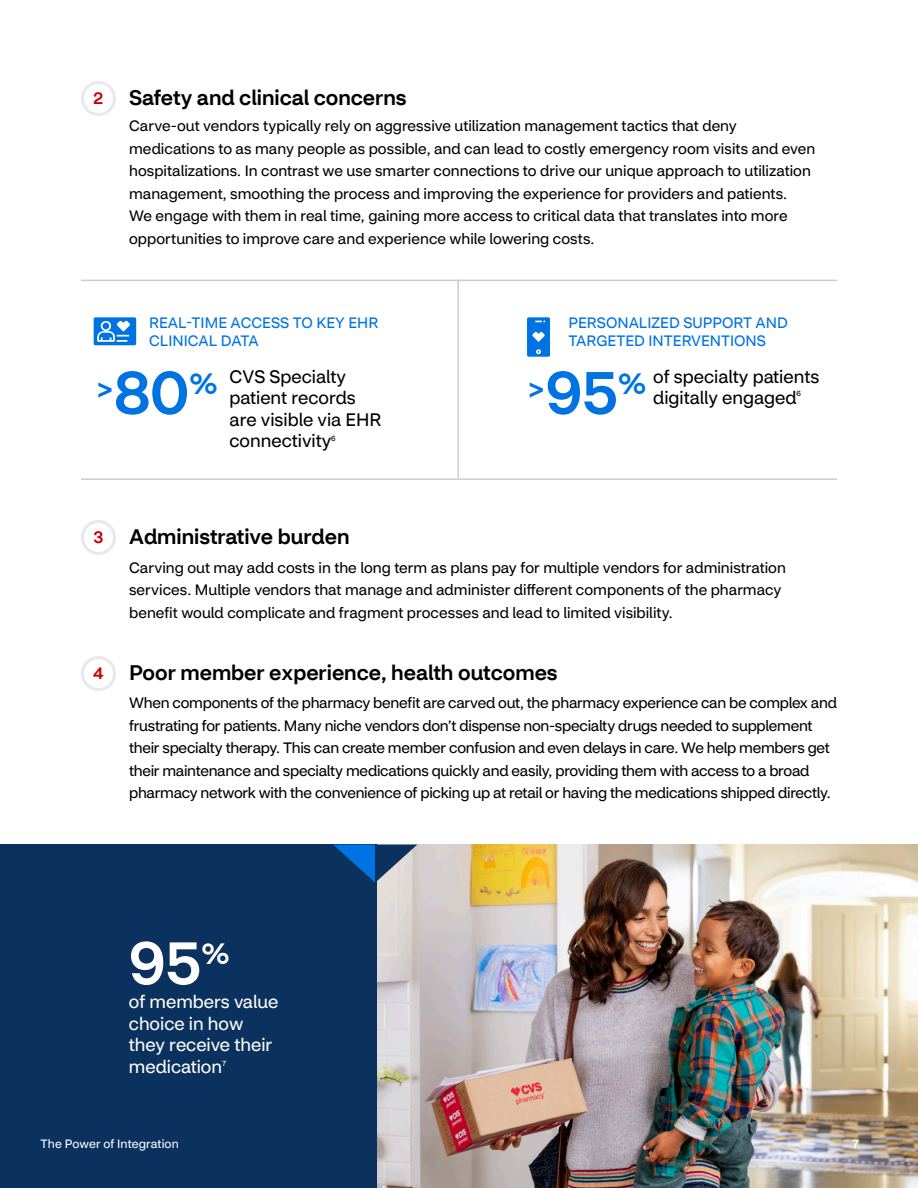
<style>
.page{position:relative;width:918px;height:1188px;background:#fff}
.page>*{position:absolute;margin:0;border:0;box-sizing:border-box;transform-origin:0 0}
.Callout_Number_40{font:500 60px "CVS Health Sans";color:#fff}
.Callout_Number_40-2{font:500 30px "CVS Health Sans";color:#0073e3}
.t1{font:500 21px "CVS Health Sans";color:#000}
.Intro_12{font:18px/21.6px "CVS Health Sans";color:#000}
.Intro_12-2{font:18px/21.6px "CVS Health Sans";color:#fff}
.t2{font:500 16.8px "CVS Health Sans";color:#c00}
.t3{font:15px/22.5px "CVS Health Sans";color:#000}
.Callout_14{font:15px/18px "CVS Health Sans";color:#0073e3}
.t4{font:12px "CVS Health Sans";letter-spacing:.01em;color:#fff}
.t5{font:500 12px "CVS Health Sans";color:#fff}
.Intro_12-3{font:7.5px "CVS Health Sans";color:#000}
.Intro_12-4{font:7.5px "CVS Health Sans";color:#fff}
.s1{font-size:60px}
</style>
<div class="page">
<img style="left:377px;top:845px;width:541px;height:343px">
<div style="left:0;top:845px;width:377px;height:343px;background:#0b315e"></div>
<div style="left:81px;top:520px;width:35px;height:35px;border:3px solid #e9e9e9;border-radius:50%"></div>
<div style="left:81px;top:656px;width:35px;height:35px;border:3px solid #e9e9e9;border-radius:50%"></div>
<div style="left:81px;top:81px;width:35px;height:35px;border:3px solid #e9e9e9;border-radius:50%"></div>
<hr style="left:458px;top:280px;width:1px;height:198px;background:#ccc">
<hr style="left:81px;top:280px;width:756px;height:1px;background:#ccc">
<hr style="left:81px;top:478px;width:756px;height:2px;background:#ccc">
<svg style="left:94px;top:317px;width:42px;height:28px"></svg>
<svg style="left:527px;top:317px;width:23px;height:40px"></svg>
<svg style="left:333px;top:845px;width:84px;height:38px"></svg>
<h4 class="t2" style="left:94px;top:88px;width:11px">2</h4>
<h4 class="t1" style="left:129px;top:85px;width:279px">Safety and clinical concerns</h4>
<p class="t3" style="left:129px;top:115px;width:688px">Carve-out vendors typically rely on aggressive utilization management tactics that deny medications to as many people as possible, and can lead to costly emergency room visits and even hospitalizations. In contrast we use smarter connections to drive our unique approach to utilization management, smoothing the process and improving the experience for providers and patients.<br>We engage with them in real time, gaining more access to critical data that translates into more opportunities to improve care and experience while lowering costs.</p>
<p class="Callout_14" style="left:149px;top:314px;width:231px">REAL-TIME ACCESS TO KEY EHR<br>CLINICAL DATA</p>
<p class="Callout_Number_40-2" style="left:96px;top:367px;width:124px">&gt;<span class="s1">80</span>%</p>
<p class="Intro_12" style="left:230px;top:366px;width:153px">CVS Specialty patient records are visible via EHR connectivity</p>
<p class="Intro_12-3" style="left:331px;top:434px;width:6px">6</p>
<p class="Callout_14" style="left:568px;top:314px;width:221px">PERSONALIZED SUPPORT AND<br>TARGETED INTERVENTIONS</p>
<p class="Callout_Number_40-2" style="left:527px;top:367px;width:121px">&gt;<span class="s1">95</span>%</p>
<p class="Intro_12" style="left:653px;top:366px;width:168px">of specialty patients digitally engaged</p>
<p class="Intro_12-3" style="left:797px;top:389px;width:6px">6</p>
<h4 class="t2" style="left:94px;top:527px;width:11px">3</h4>
<h4 class="t1" style="left:129px;top:524px;width:222px">Administrative burden</h4>
<p class="t3" style="left:129px;top:556px;width:658px">Carving out may add costs in the long term as plans pay for multiple vendors for administration services. Multiple vendors that manage and administer different components of the pharmacy benefit would complicate and fragment processes and lead to limited visibility.</p>
<h4 class="t2" style="left:93px;top:663px;width:12px">4</h4>
<h4 class="t1" style="left:129px;top:660px;width:430px">Poor member experience, health outcomes</h4>
<p class="t3" style="left:129px;top:692px;width:709px">When components of the pharmacy benefit are carved out, the pharmacy experience can be complex and frustrating for patients. Many niche vendors don’t dispense non-specialty drugs needed to supplement their specialty therapy. This can create member confusion and even delays in care. We help members get their maintenance and specialty medications quickly and easily, providing them with access to a broad pharmacy network with the convenience of picking up at retail or having the medications shipped directly.</p>
<p class="Callout_Number_40" style="left:129px;top:926px;width:103px">95<sup>%</sup></p>
<p class="Intro_12-2" style="left:129px;top:991px;width:151px">of members value choice in how they receive their medication</p>
<p class="Intro_12-4" style="left:222px;top:1059px;width:6px">7</p>
<p class="t4" style="left:40px;top:1136px;width:140px">The Power of Integration</p>
<p class="t5" style="left:853px;top:1136px;width:8px">7</p>
</div>
